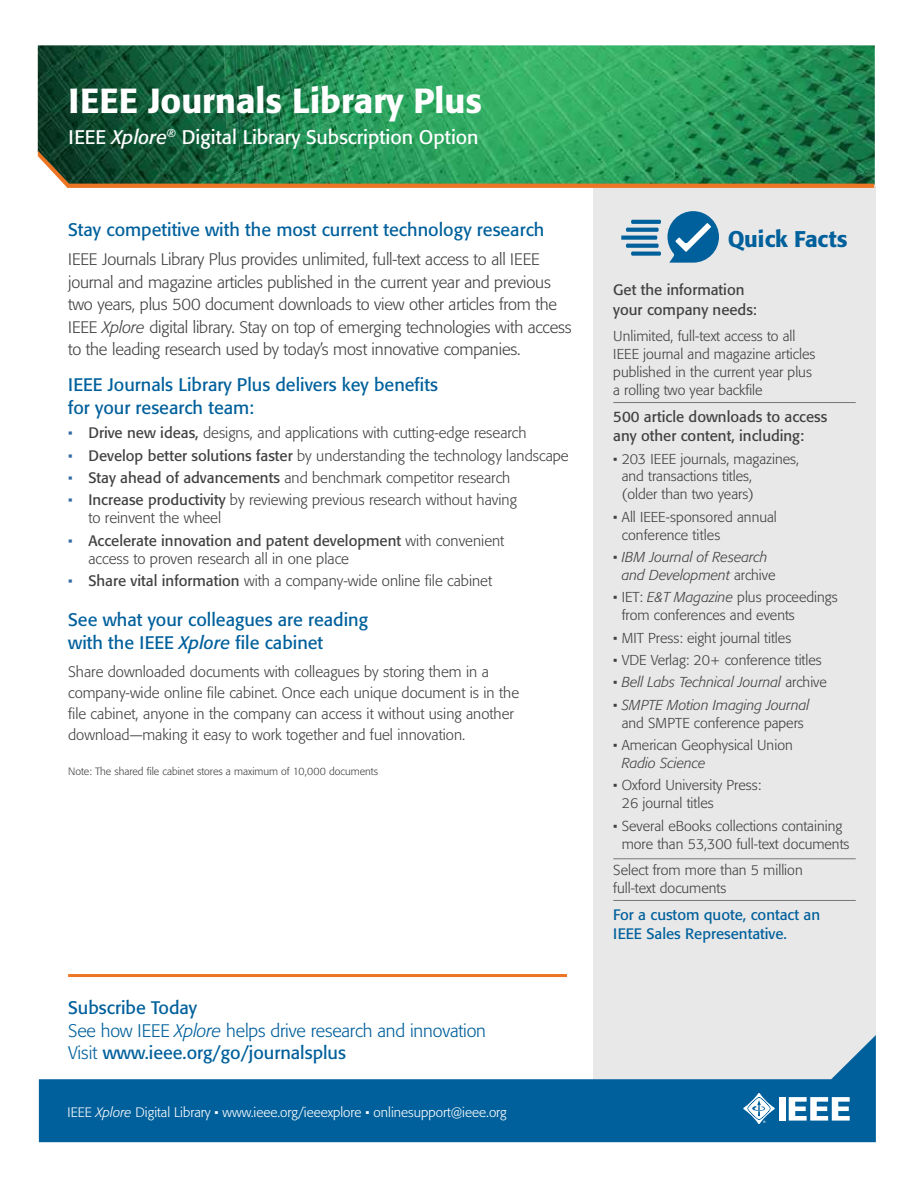
<style>
.page{position:relative;width:918px;height:1188px;background:#fff}
.page>*{position:absolute;margin:0;border:0;box-sizing:border-box;transform-origin:0 0}
.t1{font:500 34.5px "Formata";color:#fff}
.t2{font:500 22.5px "Formata";letter-spacing:-.01em;color:#00609c}
.t3{font:19.5px "Formata";color:#fff}
.t4{font:18px/22.5px "Formata";color:#00609c}
.t5{font:300 18px/22.5px "Formata";letter-spacing:-.01em;color:#00609c}
.t6{font:300 16.5px/22.5px "Formata";letter-spacing:-.01em;color:#414042}
.t7{font:300 15px/21px "Formata";color:#414042}
.t8{font:15px/19.5px "Formata";color:#414042}
.t9{font:15px/19.5px "Formata";color:#00609c}
.t10{font:300 14.25px/18px "Formata";color:#414042}
.t11{font:italic 300 14.25px/18px "Formata";color:#414042;text-align:center}
.t12{font:300 13.5px "Formata";color:#fff}
.t13{font:300 10.5px "Formata";color:#414042}
.s1{font-style:italic}
.s2{color:#3169a3}
.s3{font-weight:400}
.s4{font-style:normal}
</style>
<div class="page">
<img style="left:38px;top:45px;width:837px;height:140px">
<div style="left:593px;top:186px;width:283px;height:849px;background:#e9e8e8"></div>
<svg style="left:39px;top:1035px;width:837px;height:107px;fill:#00609c"></svg>
<div style="left:779px;top:1097px;width:6px;height:24px;background:#fff"></div>
<svg style="left:789px;top:1097px;width:61px;height:24px"></svg>
<svg style="left:743px;top:1093px;width:32px;height:31px"></svg>
<hr style="left:68px;top:974px;width:499px;height:3px;background:#ec7624">
<svg style="left:621px;top:220px;width:40px;height:36px"></svg>
<svg style="left:667px;top:211px;width:52px;height:52px;background:#488bb5"></svg>
<svg style="left:38px;top:151px;width:836px;height:37px;background:#3c834c"></svg>
<hr style="left:613px;top:402px;width:243px;height:1px;background:#757679">
<hr style="left:613px;top:858px;width:243px;height:1px;background:#757679">
<hr style="left:613px;top:900px;width:243px;height:1px;background:#757679">
<h1 class="t1" style="left:69px;top:80px;width:415px">IEEE Journals Library Plus</h1>
<h3 class="t3" style="left:69px;top:125px;width:412px">IEEE <span class="s1">Xplore</span><sup>®</sup> Digital Library Subscription Option</h3>
<p class="t4" style="left:68px;top:218px;width:478px">Stay competitive with the most current technology research</p>
<p class="t6" style="left:68px;top:248px;width:505px">IEEE Journals Library Plus provides unlimited, full-text access to all IEEE journal and magazine articles published in the current year and previous two years, plus 500 document downloads to view other articles from the IEEE <span class="s1">Xplore</span> digital library. Stay on top of emerging technologies with access to the leading research used by today’s most innovative companies.</p>
<p class="t4" style="left:68px;top:374px;width:371px">IEEE Journals Library Plus delivers key benefits for your research team:</p>
<p class="t7" style="left:68px;top:423px;width:460px"><span class="s2">•</span> <span class="s3">Drive new ideas,</span> designs, and applications with cutting-edge research</p>
<p class="t7" style="left:68px;top:445px;width:502px"><span class="s2">•</span> <span class="s3">Develop better solutions faster</span> by understanding the technology landscape</p>
<p class="t7" style="left:68px;top:467px;width:444px"><span class="s2">•</span> <span class="s3">Stay ahead of advancements</span> and benchmark competitor research</p>
<p class="t7" style="left:88px;top:491px;width:430px;line-height:18px;text-indent:-20px"><span class="s2">•</span> <span class="s3">Increase productivity</span> by reviewing previous research without having to reinvent the wheel</p>
<p class="t7" style="left:88px;top:532px;width:417px;line-height:18px;text-indent:-20px"><span class="s2">•</span> <span class="s3">Accelerate innovation and patent development</span> with convenient access to proven research all in one place</p>
<p class="t7" style="left:68px;top:570px;width:426px"><span class="s2">•</span> <span class="s3">Share vital information</span> with a company-wide online file cabinet</p>
<p class="t4" style="left:68px;top:609px;width:302px">See what your colleagues are reading with the IEEE <span class="s1">Xplore</span> file cabinet</p>
<p class="t7" style="left:68px;top:661px;width:453px">Share downloaded documents with colleagues by storing them in a company-wide online file cabinet. Once each unique document is in the file cabinet, anyone in the company can access it without using another download—making it easy to work together and fuel innovation.</p>
<p class="t13" style="left:68px;top:765px;width:311px">Note: The shared file cabinet stores a maximum of 10,000 documents</p>
<p class="t5" style="left:68px;top:997px;width:419px"><span class="s3">Subscribe Today<br></span>See how IEEE <span class="s1">Xplore</span> helps drive research and innovation<br>Visit <span class="s3">www.ieee.org/go/journalsplus</span></p>
<p class="t12" style="left:68px;top:1104px;width:441px">IEEE <span class="s1">Xplore</span> Digital Library • www.ieee.org/ieeexplore • onlinesupport@ieee.org</p>
<h2 class="t2" style="left:728px;top:225px;width:122px">Quick Facts</h2>
<p class="t8" style="left:613px;top:280px;width:145px">Get the information your company needs:</p>
<p class="t10" style="left:613px;top:328px;width:204px">Unlimited, full-text access to all IEEE journal and magazine articles published in the current year plus a rolling two year backfile</p>
<p class="t8" style="left:613px;top:407px;width:216px">500 article downloads to access any other content, including:</p>
<p class="t10" style="left:622px;top:450px;width:179px;text-indent:-8px">• 203 IEEE journals, magazines, and transactions titles,<br>(older than two years)</p>
<p class="t10" style="left:622px;top:508px;width:157px;text-indent:-8px">• All IEEE-sponsored annual conference titles</p>
<p class="t11" style="left:613px;top:548px;width:164px"><span class="s4">•</span> IBM Journal of Research and Development <span class="s4">archive</span></p>
<p class="t10" style="left:622px;top:589px;width:217px;text-indent:-8px">• IET: <span class="s1">E&amp;T Magazine</span> plus proceedings from conferences and events</p>
<p class="t10" style="left:613px;top:629px;width:180px">• MIT Press: eight journal titles</p>
<p class="t10" style="left:613px;top:651px;width:210px">• VDE Verlag: 20+ conference titles</p>
<p class="t11" style="left:613px;top:673px;width:215px"><span class="s4">•</span> Bell Labs Technical Journal <span class="s4">archive</span></p>
<p class="t10" style="left:613px;top:696px;width:198px;text-align:center">• <span class="s1">SMPTE Motion Imaging Journal </span>and SMPTE conference papers</p>
<p class="t10" style="left:613px;top:736px;width:181px">• American Geophysical Union</p>
<p class="t11" style="left:622px;top:754px;width:85px">Radio Science</p>
<p class="t10" style="left:622px;top:776px;width:141px;text-indent:-8px">• Oxford University Press:<br>26 journal titles</p>
<p class="t10" style="left:613px;top:817px;width:238px;text-align:center">• Several eBooks collections containing more than 53,300 full-text documents</p>
<p class="t10" style="left:613px;top:861px;width:191px">Select from more than 5 million full-text documents</p>
<p class="t9" style="left:613px;top:905px;width:208px">For a custom quote, contact an<br>IEEE Sales Representative.</p>
</div>
